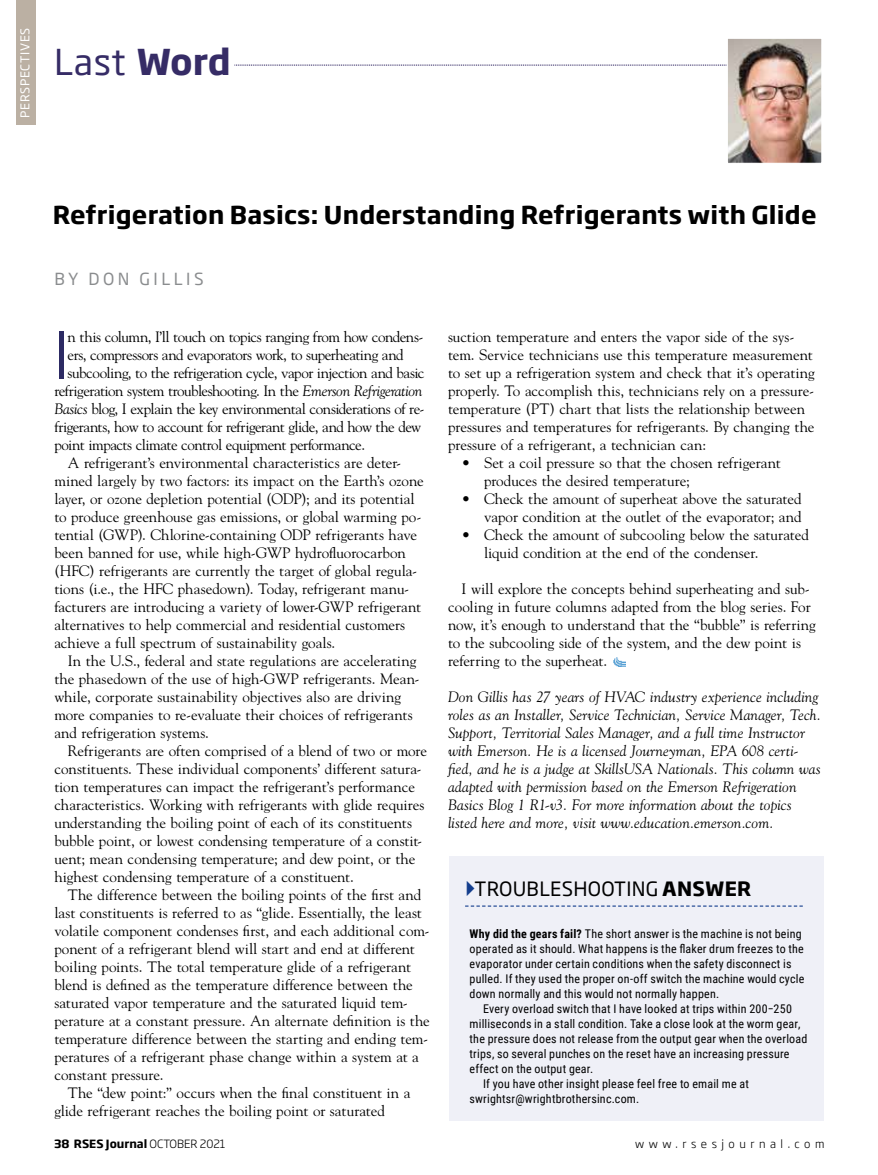
<style>
.page{position:relative;width:878px;height:1175px;background:#fff}
.page>*{position:absolute;margin:0;border:0;box-sizing:border-box;transform-origin:0 0}
.t1{font:300 63.45px "Soho Gothic Std";color:#2c2a63}
.t2{font:35.25px "Soho Gothic Pro";color:#362c66}
.t3{font:700 24.3px "Soho Gothic Std";letter-spacing:.01em;color:#000}
.t4{font:19.5px "Soho Gothic Std";letter-spacing:.015em;color:#000}
.t5{font:16.5px "Soho Gothic Std";letter-spacing:.215em;color:#8a8c8e}
.t6{font:15px/18px "Goudy";letter-spacing:-.005em;color:#000}
.t7{font:italic 15px/18px "Goudy";letter-spacing:.01em;color:#000}
.t8{font:15px "Goudy";letter-spacing:-.035em;color:#000}
.t9{font:15px "Goudy";letter-spacing:-.03em;color:#000}
.t10{font:12px/15px "Roboto Condensed";letter-spacing:.015em;color:#000}
.t11{font:12px "Soho Gothic Pro";letter-spacing:.065em;color:#fff}
.t12{font:700 11.25px "Soho Gothic Std";color:#000}
.t13{font:300 11.25px "Soho Gothic Std";letter-spacing:.4em;color:#000}
.s1{font-weight:700}
.s2{font-style:italic}
.s3{font-weight:300}
</style>
<div class="page">
<div style="left:16px;top:0;width:19px;height:125px;background:#bbb0a3"></div>
<div style="left:449px;top:856px;width:375px;height:264px;background:#eff0f7"></div>
<svg style="left:465px;top:905px;width:337px;height:1px"></svg>
<img style="left:613px;top:657px;width:12px;height:9px">
<svg style="left:234px;top:65px;width:492px;height:1px"></svg>
<img style="left:728px;top:40px;width:92px;height:122px">
<div style="left:726px;top:38px;width:96px;height:126px;border:1px solid #fff"></div>
<p class="t11" style="left:16px;top:118px;width:92px;rotate:-90deg">PERSPECTIVES</p>
<h2 class="t2" style="left:54px;top:35px;width:178px">Last <span class="s1">Word</span></h2>
<h3 class="t3" style="left:53px;top:199px;width:765px">Refrigeration Basics: Understanding Refrigerants with Glide</h3>
<p class="t5" style="left:54px;top:268px;width:151px">BY DON GILLIS</p>
<h1 class="t1" style="left:54px;top:315px;width:17px">I</h1>
<p class="t9" style="left:68px;top:327px;width:357px">n this column, I’ll touch on topics ranging from how condens-</p>
<p class="t8" style="left:68px;top:345px;width:337px">ers, compressors and evaporators work, to superheating and</p>
<p class="t8" style="left:68px;top:363px;width:358px">subcooling, to the refrigeration cycle, vapor injection and basic</p>
<p class="t8" style="left:54px;top:381px;width:369px">refrigeration system troubleshooting. In the <span class="s2">Emerson Refrigeration</span></p>
<p class="t8" style="left:54px;top:399px;width:371px"><span class="s2">Basics</span> blog, I explain the key environmental considerations of re-</p>
<p class="t8" style="left:54px;top:417px;width:368px">frigerants, how to account for refrigerant glide, and how the dew</p>
<p class="t8" style="left:54px;top:435px;width:312px">point impacts climate control equipment performance.</p>
<p class="t6" style="left:68px;top:453px;width:335px">A refrigerant’s environmental characteristics are deter-</p>
<p class="t6" style="left:54px;top:471px;width:371px">mined largely by two factors: its impact on the Earth’s ozone</p>
<p class="t6" style="left:54px;top:489px;width:362px">layer, or ozone depletion potential (ODP); and its potential</p>
<p class="t6" style="left:54px;top:507px;width:368px">to produce greenhouse gas emissions, or global warming po-</p>
<p class="t6" style="left:54px;top:525px;width:364px">tential (GWP). Chlorine-containing ODP refrigerants have</p>
<p class="t6" style="left:54px;top:543px;width:353px">been banned for use, while high-GWP hydrofluorocarbon</p>
<p class="t6" style="left:54px;top:561px;width:364px">(HFC) refrigerants are currently the target of global regula-</p>
<p class="t6" style="left:54px;top:579px;width:356px">tions (i.e., the HFC phasedown). Today, refrigerant manu-</p>
<p class="t6" style="left:54px;top:597px;width:368px">facturers are introducing a variety of lower-GWP refrigerant</p>
<p class="t6" style="left:54px;top:615px;width:352px">alternatives to help commercial and residential customers</p>
<p class="t6" style="left:54px;top:633px;width:282px">achieve a full spectrum of sustainability goals.</p>
<p class="t6" style="left:68px;top:651px;width:350px">In the U.S., federal and state regulations are accelerating</p>
<p class="t6" style="left:54px;top:669px;width:367px">the phasedown of the use of high-GWP refrigerants. Mean-</p>
<p class="t6" style="left:54px;top:687px;width:348px">while, corporate sustainability objectives also are driving</p>
<p class="t6" style="left:54px;top:705px;width:360px">more companies to re-evaluate their choices of refrigerants</p>
<p class="t6" style="left:54px;top:723px;width:156px">and refrigeration systems.</p>
<p class="t6" style="left:68px;top:741px;width:361px">Refrigerants are often comprised of a blend of two or more</p>
<p class="t6" style="left:54px;top:759px;width:369px">constituents. These individual components’ different satura-</p>
<p class="t6" style="left:54px;top:777px;width:362px">tion temperatures can impact the refrigerant’s performance</p>
<p class="t6" style="left:54px;top:795px;width:371px">characteristics. Working with refrigerants with glide requires</p>
<p class="t6" style="left:54px;top:813px;width:359px">understanding the boiling point of each of its constituents</p>
<p class="t6" style="left:54px;top:831px;width:369px">bubble point, or lowest condensing temperature of a constit-</p>
<p class="t6" style="left:54px;top:849px;width:362px">uent; mean condensing temperature; and dew point, or the</p>
<p class="t6" style="left:54px;top:867px;width:301px">highest condensing temperature of a constituent.</p>
<p class="t6" style="left:68px;top:885px;width:355px">The difference between the boiling points of the first and</p>
<p class="t6" style="left:54px;top:903px;width:369px">last constituents is referred to as “glide. Essentially, the least</p>
<p class="t6" style="left:54px;top:921px;width:377px">volatile component condenses first, and each additional com-</p>
<p class="t6" style="left:54px;top:939px;width:362px">ponent of a refrigerant blend will start and end at different</p>
<p class="t6" style="left:54px;top:957px;width:358px">boiling points. The total temperature glide of a refrigerant</p>
<p class="t6" style="left:54px;top:975px;width:360px">blend is defined as the temperature difference between the</p>
<p class="t6" style="left:54px;top:993px;width:355px">saturated vapor temperature and the saturated liquid tem-</p>
<p class="t6" style="left:54px;top:1011px;width:377px">perature at a constant pressure. An alternate definition is the</p>
<p class="t6" style="left:54px;top:1029px;width:375px">temperature difference between the starting and ending tem-</p>
<p class="t6" style="left:54px;top:1047px;width:366px">peratures of a refrigerant phase change within a system at a</p>
<p class="t6" style="left:54px;top:1065px;width:111px">constant pressure.</p>
<p class="t6" style="left:68px;top:1083px;width:344px">The “dew point:” occurs when the final constituent in a</p>
<p class="t6" style="left:54px;top:1101px;width:332px">glide refrigerant reaches the boiling point or saturated</p>
<p class="t6" style="left:448px;top:327px;width:368px">suction temperature and enters the vapor side of the sys&shy;tem. Service technicians use this temperature measurement to set up a refrigeration system and check that it’s operating properly. To accomplish this, technicians rely on a pressure&shy;temperature (PT) chart that lists the relationship between pressures and temperatures for refrigerants. By changing the pressure of a refrigerant, a technician can:</p>
<p class="t6" style="left:484px;top:453px;width:298px;text-indent:-22px">• Set a coil pressure so that the chosen refrigerant produces the desired temperature;</p>
<p class="t6" style="left:461px;top:489px;width:342px;text-align:right">• Check the amount of superheat above the saturated vapor condition at the outlet of the evaporator; and</p>
<p class="t6" style="left:484px;top:525px;width:326px;text-indent:-22px">• Check the amount of subcooling below the saturated liquid condition at the end of the condenser.</p>
<p class="t6" style="left:448px;top:579px;width:369px;text-indent:14px">I will explore the concepts behind superheating and sub&shy;cooling in future columns adapted from the blog series. For now, it’s enough to understand that the “bubble” is referring to the subcooling side of the system, and the dew point is referring to the superheat.</p>
<p class="t7" style="left:448px;top:687px;width:374px">Don Gillis has 27 years of HVAC industry experience including roles as an Installer, Service Technician, Service Manager, Tech.<br>Support, Territorial Sales Manager, and a full time Instructor with Emerson. He is a licensed Journeyman, EPA 608 certi&shy;fied, and he is a judge at SkillsUSA Nationals. This column was adapted with permission based on the Emerson Refrigeration Basics Blog 1 R1-v3. For more information about the topics listed here and more, visit www.education.emerson.com.</p>
<h3 class="t4" style="left:474px;top:876px;width:278px">TROUBLESHOOTING <span class="s1">ANSWER</span></h3>
<p class="t10" style="left:469px;top:926px;width:336px"><span class="s1">Why did the gears fail?</span> The short answer is the machine is not being operated as it should. What happens is the flaker drum freezes to the evaporator under certain conditions when the safety disconnect is pulled. If they used the proper on-off switch the machine would cycle down normally and this would not normally happen.</p>
<p class="t10" style="left:483px;top:1001px;width:310px">Every overload switch that I have looked at trips within 200‒250</p>
<p class="t10" style="left:469px;top:1016px;width:332px">milliseconds in a stall condition. Take a close look at the worm gear,</p>
<p class="t10" style="left:469px;top:1031px;width:339px">the pressure does not release from the output gear when the overload</p>
<p class="t10" style="left:469px;top:1046px;width:321px">trips, so several punches on the reset have an increasing pressure</p>
<p class="t10" style="left:469px;top:1061px;width:125px">effect on the output gear.</p>
<p class="t10" style="left:483px;top:1076px;width:267px">If you have other insight please feel free to email me at</p>
<p class="t10" style="left:469px;top:1091px;width:171px">swrightsr@wrightbrothersinc.com.</p>
<p class="t12" style="left:54px;top:1136px;width:173px">38 RSES Journal <span class="s3">OCTOBER 2021</span></p>
<p class="t13" style="left:635px;top:1136px;width:190px">www.rsesjournal.com</p>
</div>
